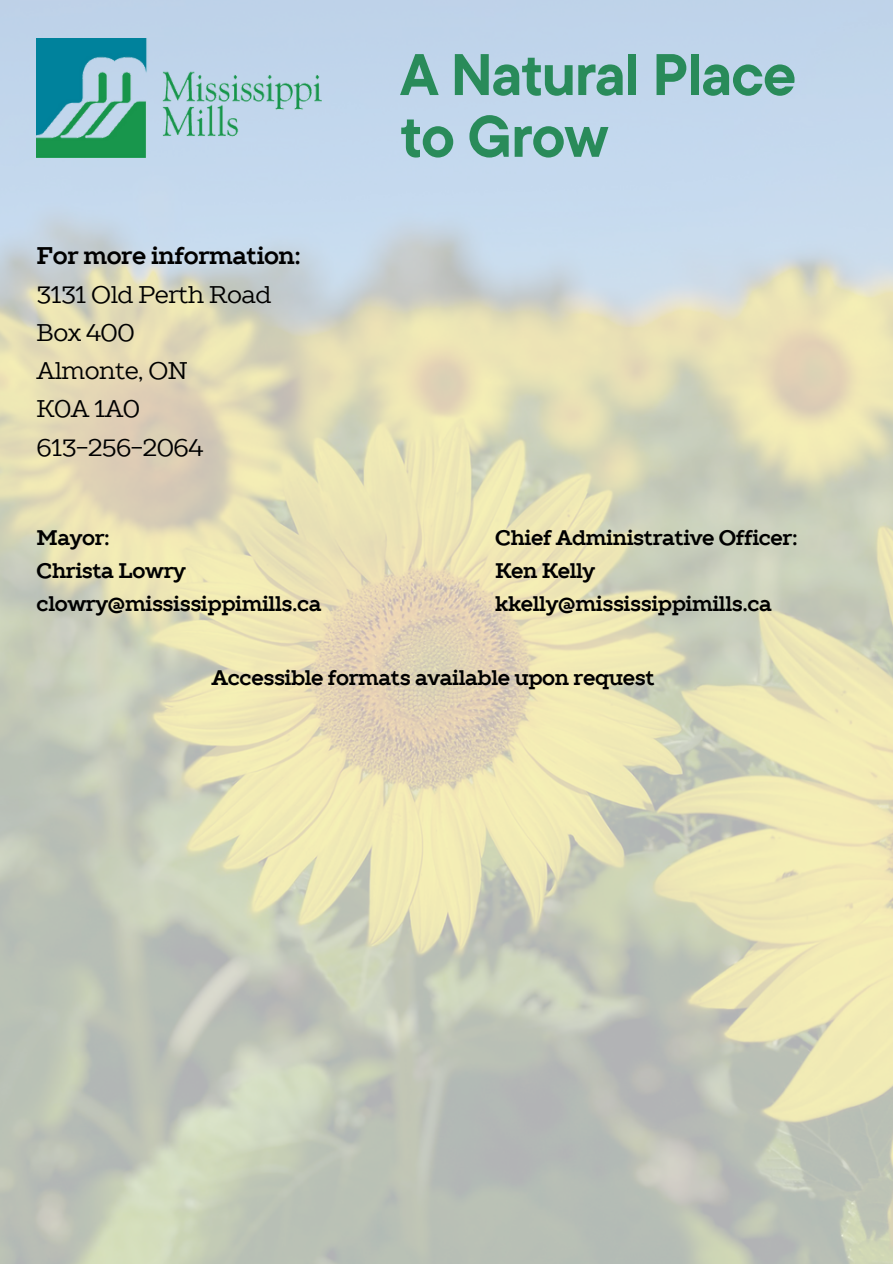
<style>
.page{position:relative;width:893px;height:1264px;background:#fff}
.page>*{position:absolute;margin:0;border:0;box-sizing:border-box;transform-origin:0 0}
.t1{font:700 58.5px "TT Commons Pro";letter-spacing:-.02em;color:#298b5a}
.t2{font:24px "TT Slabs";letter-spacing:-.02em;color:#000}
.t3{font:700 24px "TT Slabs";letter-spacing:-.02em;color:#000}
.t4{font:700 21px "TT Slabs";letter-spacing:-.02em;color:#000}
</style>
<div class="page">
<img style="left:0;top:0;width:892px;height:1263px">
<img style="left:37px;top:38px;width:284px;height:119px">
<p class="t3" style="left:37px;top:240px;width:266px">For more information:</p>
<p class="t2" style="left:37px;top:279px;width:236px">3131 Old Perth Road</p>
<p class="t2" style="left:37px;top:317px;width:100px">Box 400</p>
<p class="t2" style="left:37px;top:355px;width:153px">Almonte, ON</p>
<p class="t2" style="left:37px;top:393px;width:105px">K0A 1A0</p>
<p class="t2" style="left:37px;top:432px;width:168px">613-256-2064</p>
<p class="t4" style="left:37px;top:524px;width:75px">Mayor:</p>
<p class="t4" style="left:37px;top:557px;width:151px">Christa Lowry</p>
<p class="t4" style="left:37px;top:589px;width:286px">clowry@mississippimills.ca</p>
<p class="t1" style="left:400px;top:36px;width:397px">A Natural Place</p>
<p class="t1" style="left:400px;top:98px;width:209px">to Grow</p>
<p class="t4" style="left:495px;top:524px;width:304px">Chief Administrative Officer:</p>
<p class="t4" style="left:495px;top:557px;width:102px">Ken Kelly</p>
<p class="t4" style="left:495px;top:589px;width:278px">kkelly@mississippimills.ca</p>
<p class="t4" style="left:211px;top:664px;width:444px">Accessible formats available upon request</p>
</div>
